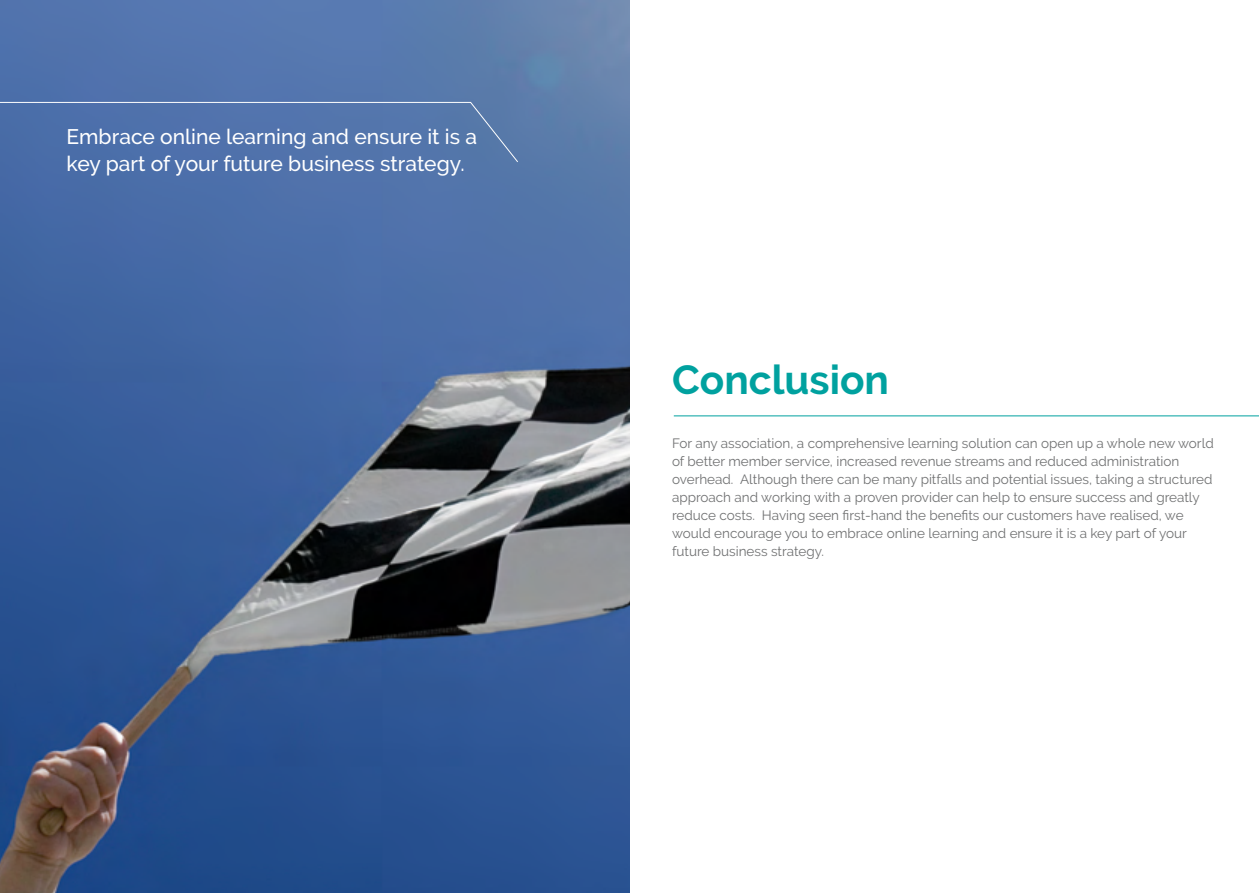
<style>
.page{position:relative;width:1259px;height:893px;background:#fff}
.page>*{position:absolute;margin:0;border:0;box-sizing:border-box;transform-origin:0 0}
.t1{font:700 40.5px "Raleway";color:#00a19f}
.t2{font:500 21px/27px "Raleway";color:#fff}
.Paragraph_Style_1{font:13.5px/18px "Raleway";color:#707172}
</style>
<div class="page">
<img style="left:0;top:0;width:629px;height:893px">
<hr style="left:674px;top:415px;width:585px;height:1px;background:#00a19f">
<svg style="left:0;top:102px;width:519px;height:61px;background:#5374ac"></svg>
<p class="t2" style="left:67px;top:123px;width:412px">Embrace online learning and ensure it is a key part of your future business strategy.</p>
<p class="t1" style="left:672px;top:356px;width:218px">Conclusion</p>
<p class="Paragraph_Style_1" style="left:672px;top:434px;width:543px">For any association, a comprehensive learning solution can open up a whole new world of better member service, increased revenue streams and reduced administration overhead. Although there can be many pitfalls and potential issues, taking a structured approach and working with a proven provider can help to ensure success and greatly reduce costs. Having seen first-hand the benefits our customers have realised, we would encourage you to embrace online learning and ensure it is a key part of your future business strategy.</p>
</div>
